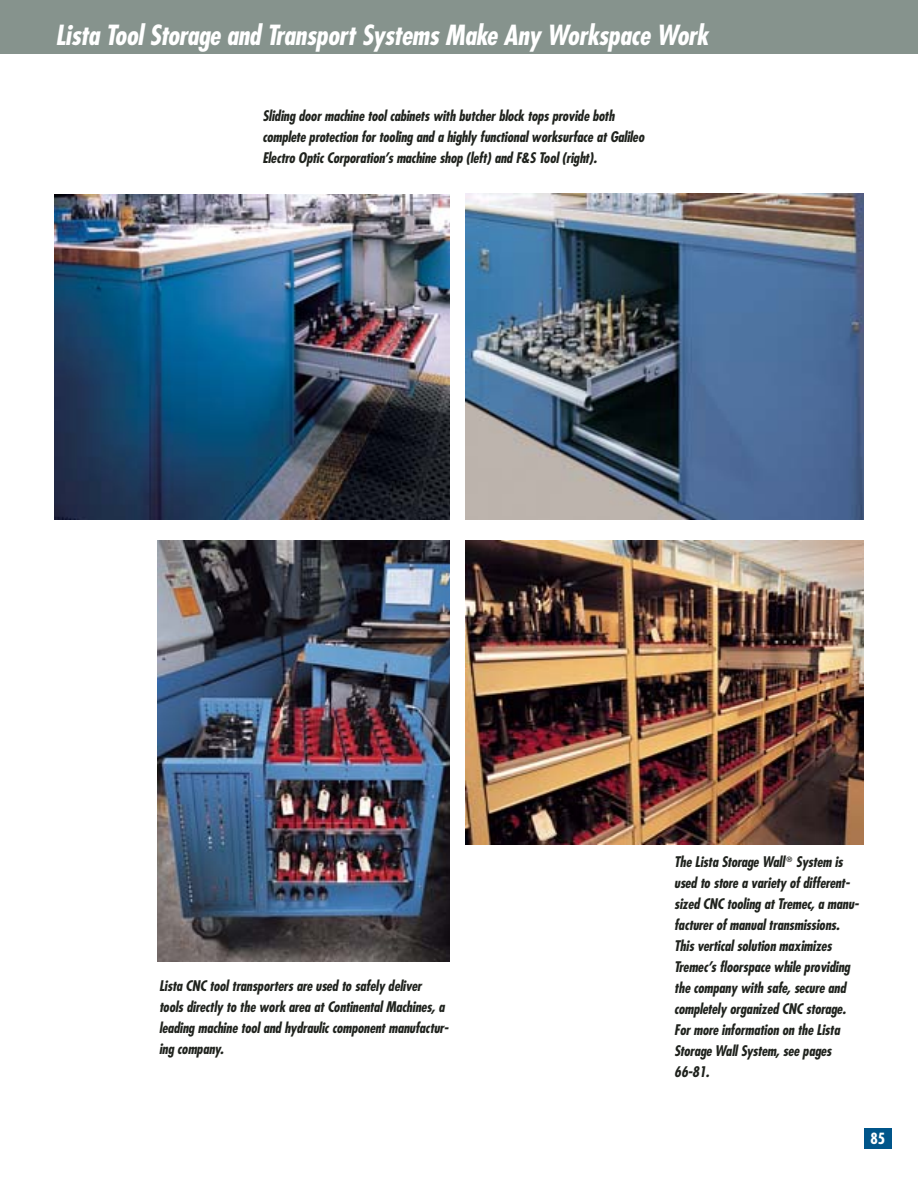
<style>
.page{position:relative;width:918px;height:1188px;background:#fff}
.page>*{position:absolute;margin:0;border:0;box-sizing:border-box;transform-origin:0 0}
.t1{font:italic 700 condensed 27px "Futura";color:#fff}
.t2{font:700 condensed 15px "Futura";color:#fff}
.t3{font:italic 700 condensed 14.25px/21px "Futura";color:#20231e}
</style>
<div class="page">
<div style="left:864px;top:1128px;width:28px;height:20px;background:#00558a"></div>
<img style="left:54px;top:194px;width:396px;height:325px">
<img style="left:466px;top:541px;width:398px;height:303px">
<img style="left:157px;top:541px;width:293px;height:420px">
<div style="left:0;top:0;width:918px;height:54px;background:#86938d"></div>
<img style="left:466px;top:194px;width:398px;height:325px">
<h1 class="t1" style="left:56px;top:23px;width:654px">Lista ToolStorage and TransportSystems Make Any Workspace Work</h1>
<p class="t3" style="left:262px;top:107px;width:386px">Sliding doormachine toolcabinets with butcherblock tops provide both complete protection fortooling and a highly functionalworksurface atGalileo<br>Electro OpticCorporation’s machine shop (left)and F&amp;S Tool(right).</p>
<p class="t3" style="left:159px;top:976px;width:293px">Lista CNC tooltransporters are used to safely deliver tools directly to the work area atContinentalMachines, a leading machine tooland hydrauliccomponentmanufactur&shy;ing company.</p>
<p class="t3" style="left:674px;top:853px;width:188px">The Lista Storage Wall <sup>®</sup> System is used to store a variety ofdifferent&shy;sized CNC tooling atTremec, a manu&shy;facturerofmanualtransmissions.<br>This verticalsolution maximizes<br>Tremec’s floorspace while providing the company with safe, secure and completely organized CNC storage.<br>Formore information on the Lista<br>Storage WallSystem, see pages<br>66-81.</p>
<p class="t2" style="left:871px;top:1132px;width:16px">85</p>
</div>
